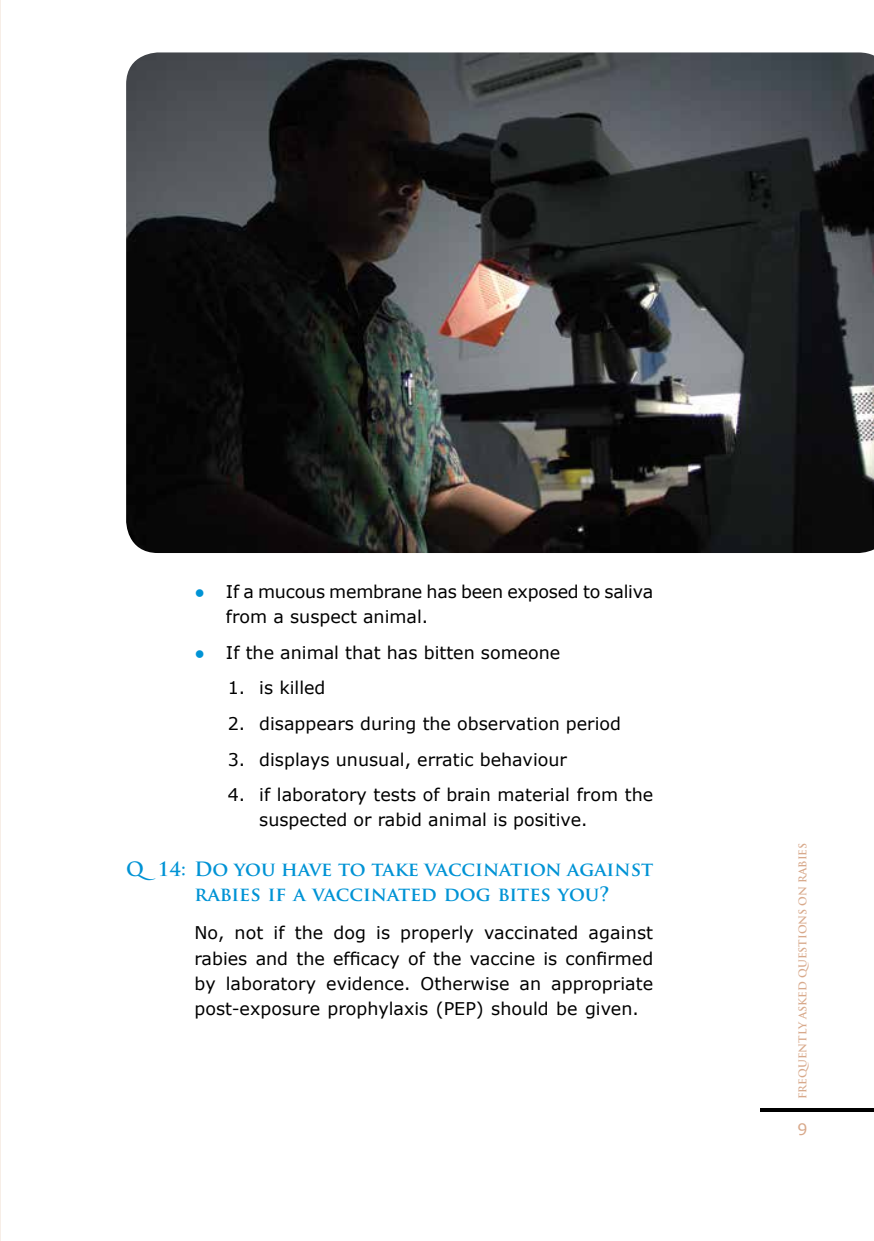
<style>
.page{position:relative;width:874px;height:1241px;background:#fff}
.page>*{position:absolute;margin:0;border:0;box-sizing:border-box;transform-origin:0 0}
.t1{font:700 19.25px/25.4px "Trajan Pro";letter-spacing:-.07em;color:#0093d5}
.t2{font:17.5px/25.4px "Verdana";color:#000}
.t3{font:15.75px "Verdana";color:#d8a98b}
.t4{font:700 10.5px "Trajan Pro";color:#d8a98b}
.s1{color:#0093d5}
</style>
<div class="page">
<hr style="left:0;top:0;width:1px;height:1240px;background:#f7eee7">
<svg style="left:760px;top:1108px;width:113px;height:3px"></svg>
<img style="left:126px;top:52px;width:747px;height:501px">
<p class="t2" style="left:226px;top:580px;width:428px;text-indent:-31px"><span class="s1">●</span> If a mucous membrane has been exposed to saliva from a suspect animal.</p>
<p class="t2" style="left:194px;top:641px;width:367px"><span class="s1">●</span> If the animal that has bitten someone</p>
<p class="t2" style="left:228px;top:676px;width:99px">1. is killed</p>
<p class="t2" style="left:228px;top:712px;width:394px">2. disappears during the observation period</p>
<p class="t2" style="left:228px;top:747px;width:340px">3. displays unusual, erratic behaviour</p>
<p class="t2" style="left:259px;top:783px;width:395px;text-indent:-32px">4. if laboratory tests of brain material from the suspected or rabid animal is positive.</p>
<p class="t1" style="left:194px;top:857px;width:460px;text-indent:-68px">Q 14: DO YOU HAVE TO TAKE VACCINATION AGAINST<br>RABIES IF A VACCINATED DOG BITES YOU?</p>
<p class="t2" style="left:194px;top:921px;width:460px;text-align:justify">No, not if the dog is properly vaccinated against rabies and the efficacy of the vaccine is confirmed by laboratory evidence. Otherwise an appropriate post-exposure prophylaxis (PEP) should be given.</p>
<p class="t4" style="left:798px;top:1098px;width:258px;rotate:-90deg">FREQUENTLY ASKED QUESTIONS ON RABIES</p>
<p class="t3" style="left:797px;top:1122px;width:12px">9</p>
</div>
